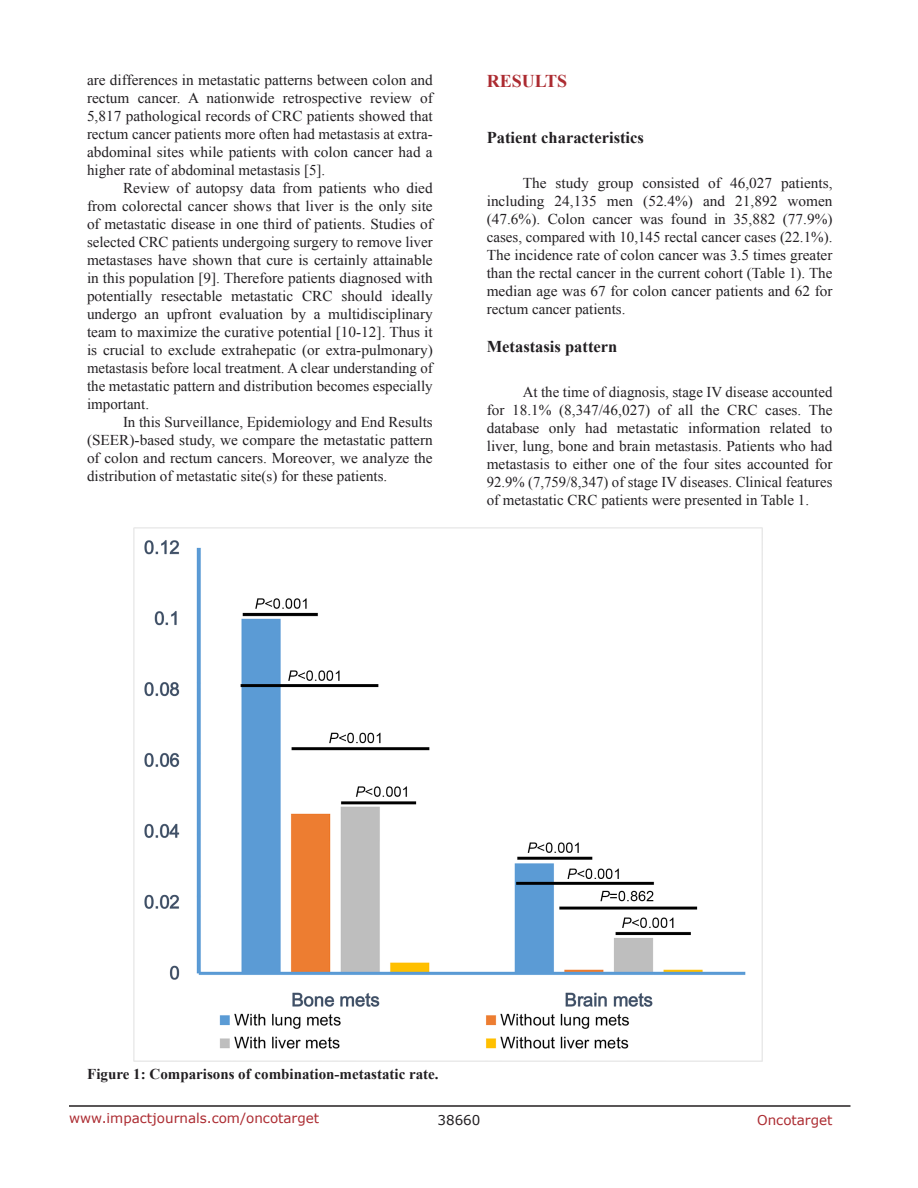
<style>
.page{position:relative;width:918px;height:1188px;background:#fff}
.page>*{position:absolute;margin:0;border:0;box-sizing:border-box;transform-origin:0 0}
.Heading{font:700 18px "Times New Roman";color:#ac2b31}
.SubHeading{font:700 16.5px "Times New Roman";color:#221f22}
.BodyText{font:15px/18px "Times New Roman";color:#221f22;text-align:justify}
.FigureText{font:700 15px "Times New Roman";color:#221f22}
.t1{font:13.5px "Verdana";color:#ac2b31}
.t2{font:13.5px "Verdana";color:#221f22}
</style>
<div class="page">
<hr style="left:69px;top:1105px;width:781px;height:2px;background:#231f20">
<img style="left:133px;top:527px;width:629px;height:534px">
<p class="BodyText" style="left:87px;top:71px;width:347px">are differences in metastatic patterns between colon and rectum cancer. A nationwide retrospective review of 5,817 pathological records of CRC patients showed that rectum cancer patients more often had metastasis at extra&shy;abdominal sites while patients with colon cancer had a higher rate of abdominal metastasis [5].</p>
<p class="BodyText" style="left:87px;top:179px;width:347px;text-indent:36px">Review of autopsy data from patients who died from colorectal cancer shows that liver is the only site of metastatic disease in one third of patients. Studies of selected CRC patients undergoing surgery to remove liver metastases have shown that cure is certainly attainable in this population [9]. Therefore patients diagnosed with potentially resectable metastatic CRC should ideally undergo an upfront evaluation by a multidisciplinary team to maximize the curative potential [10-12]. Thus it is crucial to exclude extrahepatic (or extra-pulmonary) metastasis before local treatment. A clear understanding of the metastatic pattern and distribution becomes especially important.</p>
<p class="BodyText" style="left:87px;top:413px;width:347px;text-indent:36px">In this Surveillance, Epidemiology and End Results (SEER)-based study, we compare the metastatic pattern of colon and rectum cancers. Moreover, we analyze the distribution of metastatic site(s) for these patients.</p>
<p class="Heading" style="left:487px;top:69px;width:82px">RESULTS</p>
<p class="SubHeading" style="left:487px;top:126px;width:159px">Patient characteristics</p>
<p class="BodyText" style="left:487px;top:174px;width:347px;text-indent:36px">The study group consisted of 46,027 patients, including 24,135 men (52.4%) and 21,892 women (47.6%). Colon cancer was found in 35,882 (77.9%) cases, compared with 10,145 rectal cancer cases (22.1%).<br>The incidence rate of colon cancer was 3.5 times greater than the rectal cancer in the current cohort (Table 1). The median age was 67 for colon cancer patients and 62 for rectum cancer patients.</p>
<p class="SubHeading" style="left:487px;top:335px;width:132px">Metastasis pattern</p>
<p class="BodyText" style="left:487px;top:383px;width:347px;text-indent:36px">At the time of diagnosis, stage IV disease accounted for 18.1% (8,347/46,027) of all the CRC cases. The database only had metastatic information related to liver, lung, bone and brain metastasis. Patients who had metastasis to either one of the four sites accounted for 92.9% (7,759/8,347) of stage IV diseases. Clinical features of metastatic CRC patients were presented in Table 1.</p>
<p class="FigureText" style="left:87px;top:1064px;width:353px">Figure 1: Comparisons of combination-metastatic rate.</p>
<p class="t1" style="left:69px;top:1109px;width:252px">www.impactjournals.com/oncotarget</p>
<p class="t2" style="left:438px;top:1111px;width:44px">38660</p>
<p class="t1" style="left:757px;top:1111px;width:77px">Oncotarget</p>
</div>
